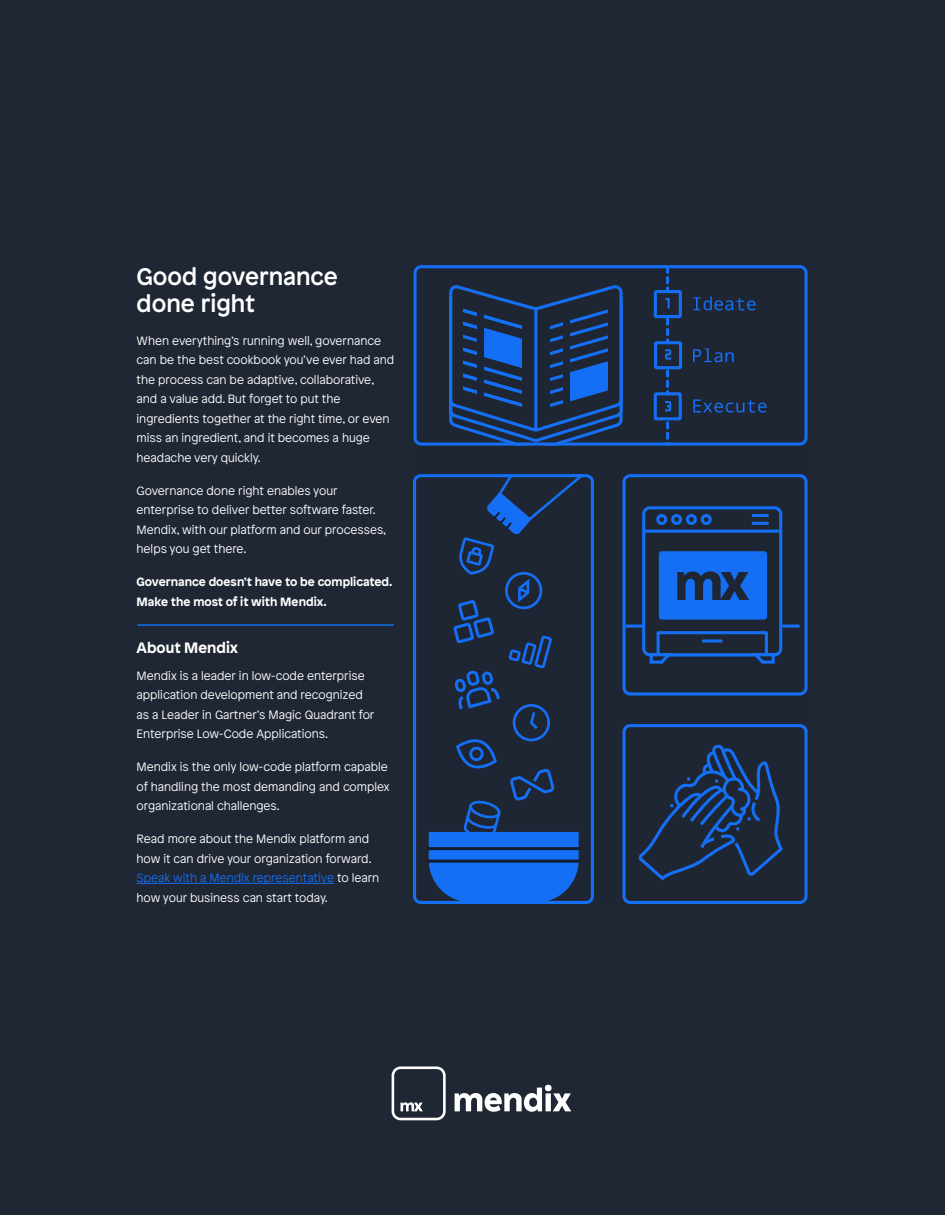
<style>
.page{position:relative;width:945px;height:1215px;background:#1f2634}
.page>*{position:absolute;margin:0;border:0;box-sizing:border-box;transform-origin:0 0}
.t1{font:500 24px/27px "Patron";color:#fff}
.t2{font:700 15px "Patron";color:#fff}
.t3{font:300 12px/19.5px "Patron";color:#fff}
.t4{font:700 12px/19.5px "Patron";color:#fff}
.s1{color:#146ff4}
</style>
<div class="page">
<svg style="left:449px;top:285px;width:174px;height:157px"></svg>
<div style="left:545px;top:313px;width:5px;height:104px;background:#1f2633"></div>
<div style="left:563px;top:307px;width:7px;height:98px;background:#1f2633"></div>
<div style="left:608px;top:299px;width:7px;height:99px;background:#1f2633"></div>
<div style="left:654px;top:341px;width:28px;height:28px;border:3px solid #146ff4"></div>
<div style="left:654px;top:290px;width:28px;height:28px;border:3px solid #146ff4"></div>
<div style="left:654px;top:392px;width:28px;height:28px;border:3px solid #146ff4"></div>
<svg style="left:665px;top:269px;width:6px;height:171px"></svg>
<svg style="left:693px;top:296px;width:63px;height:14px"></svg>
<svg style="left:693px;top:348px;width:41px;height:14px"></svg>
<svg style="left:693px;top:399px;width:74px;height:14px"></svg>
<div style="left:413px;top:265px;width:395px;height:181px;border:3px solid #146ff4;border-radius:6px"></div>
<svg style="left:427px;top:478px;width:154px;height:422px"></svg>
<div style="left:413px;top:474px;width:181px;height:430px;border:3px solid #146ff4;border-radius:6px"></div>
<div style="left:622px;top:724px;width:186px;height:180px;border:3px solid #146ff4;border-radius:6px"></div>
<svg style="left:638px;top:744px;width:145px;height:137px"></svg>
<div style="left:622px;top:474px;width:186px;height:222px;border:3px solid #146ff4;border-radius:6px"></div>
<div style="left:642px;top:506px;width:140px;height:150px;border:3px solid #146ff4;border-radius:6px"></div>
<div style="left:659px;top:551px;width:108px;height:69px;background:#146ff4;border-radius:3px"></div>
<hr style="left:644px;top:530px;width:137px;height:3px;background:#146ff4">
<div style="left:657px;top:631px;width:111px;height:25px;background:#1f2633;border:3px solid #146ff4"></div>
<svg style="left:703px;top:639px;width:18px;height:4px"></svg>
<div style="left:662px;top:538px;width:101px;height:10px;border:3px solid #1f2633;border-radius:3px"></div>
<div style="left:656px;top:514px;width:11px;height:11px;border:3px solid #146ff4;border-radius:50%"></div>
<div style="left:671px;top:514px;width:11px;height:11px;border:3px solid #146ff4;border-radius:50%"></div>
<div style="left:686px;top:514px;width:11px;height:11px;border:3px solid #146ff4;border-radius:50%"></div>
<div style="left:701px;top:514px;width:11px;height:11px;border:3px solid #146ff4;border-radius:50%"></div>
<hr style="left:753px;top:514px;width:14px;height:3px;background:#146ff4">
<hr style="left:753px;top:522px;width:14px;height:3px;background:#146ff4">
<svg style="left:648px;top:652px;width:28px;height:12px"></svg>
<svg style="left:749px;top:652px;width:27px;height:12px"></svg>
<svg style="left:677px;top:571px;width:72px;height:29px"></svg>
<hr style="left:782px;top:625px;width:18px;height:3px;background:#146ff4">
<hr style="left:626px;top:625px;width:17px;height:3px;background:#146ff4">
<svg style="left:392px;top:1067px;width:54px;height:53px"></svg>
<svg style="left:455px;top:1085px;width:116px;height:27px"></svg>
<hr style="left:137px;top:883px;width:197px;height:1px;background:#146ff4">
<hr style="left:137px;top:624px;width:257px;height:2px;background:#146ff4">
<h1 class="t1" style="left:137px;top:261px;width:203px">Good governance done right</h1>
<p class="t3" style="left:137px;top:330px;width:259px">When everything’s running well, governance can be the best cookbook you’ve ever had and the process can be adaptive, collaborative, and a value add. But forget to put the ingredients together at the right time, or even miss an ingredient, and it becomes a huge headache very quickly.</p>
<p class="t3" style="left:137px;top:480px;width:251px">Governance done right enables your enterprise to deliver better software faster.<br>Mendix, with our platform and our processes, helps you get there.</p>
<p class="t4" style="left:137px;top:571px;width:257px">Governance doesn’t have to be complicated.<br>Make the most of it with Mendix.</p>
<p class="t2" style="left:137px;top:636px;width:103px">About Mendix</p>
<p class="t3" style="left:137px;top:665px;width:239px">Mendix is a leader in low-code enterprise application development and recognized as a Leader in Gartner’s Magic Quadrant for Enterprise Low-Code Applications.</p>
<p class="t3" style="left:137px;top:757px;width:254px">Mendix is the only low-code platform capable of handling the most demanding and complex organizational challenges.</p>
<p class="t3" style="left:137px;top:829px;width:244px">Read more about the Mendix platform and how it can drive your organization forward.<br><span class="s1">Speak with a Mendix representative</span> to learn how your business can start today.</p>
</div>
